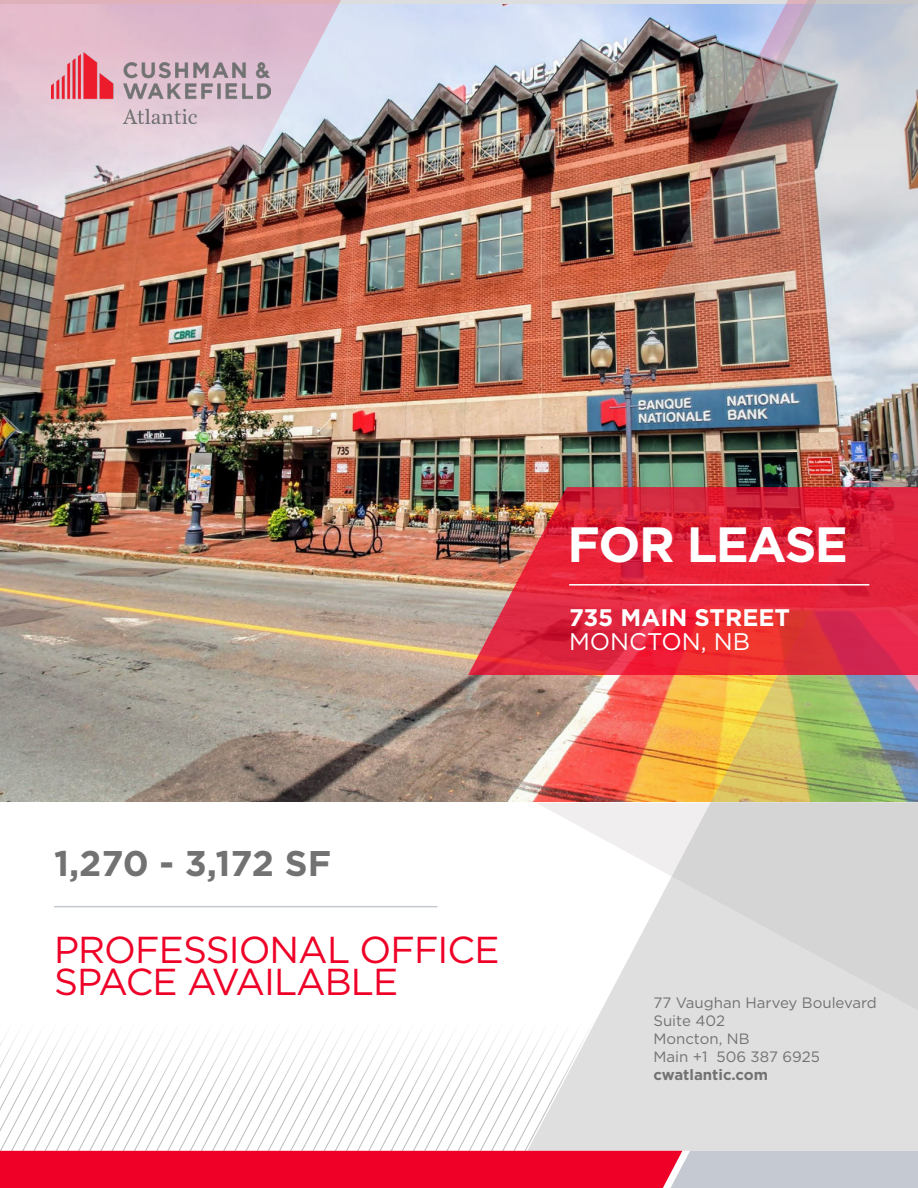
<style>
.page{position:relative;width:918px;height:1188px;background:#fff}
.page>*{position:absolute;margin:0;border:0;box-sizing:border-box;transform-origin:0 0}
.t1{font:700 49.5px "Gotham";letter-spacing:-.03em;color:#fff}
.cwHEADING_LEVEL2{font:37.5px/32.1px "Gotham";letter-spacing:-.025em;color:#ef0027}
.t2{font:700 35.7px "Gotham";letter-spacing:-.005em;color:#717271}
.t3{font:700 24px "Gotham";color:#fff}
.t4{font:24px "Gotham";color:#fff}
.t5{font:15px/18px "Gotham";color:#717271}
.t6{font:700 15px "Gotham";color:#717271}
</style>
<div class="page">
<svg style="left:0;top:1033px;width:527px;height:118px"></svg>
<img style="left:0;top:4px;width:386px;height:798px">
<svg style="left:527px;top:802px;width:391px;height:349px;background:#e3e2e3"></svg>
<svg style="left:536px;top:803px;width:382px;height:213px"></svg>
<img style="left:0;top:0;width:348px;height:270px">
<img style="left:386px;top:0;width:532px;height:802px">
<svg style="left:0;top:1151px;width:918px;height:37px;background:#e43654"></svg>
<img style="left:468px;top:487px;width:450px;height:188px">
<hr style="left:569px;top:584px;width:300px;height:2px;background:#fff">
<hr style="left:54px;top:906px;width:383px;height:1px;background:#c5c9d1">
<img style="left:51px;top:52px;width:219px;height:71px">
<p class="t1" style="left:568px;top:512px;width:282px">FOR LEASE</p>
<p class="t3" style="left:569px;top:602px;width:223px">735 MAIN STREET</p>
<p class="t4" style="left:569px;top:626px;width:183px">MONCTON, NB</p>
<p class="t2" style="left:54px;top:840px;width:279px">1,270 - 3,172 SF</p>
<p class="cwHEADING_LEVEL2" style="left:54px;top:933px;width:447px">PROFESSIONAL OFFICE<br>SPACE AVAILABLE</p>
<p class="t5" style="left:653px;top:994px;width:225px">77 Vaughan Harvey Boulevard</p>
<p class="t5" style="left:653px;top:1012px;width:73px">Suite 402</p>
<p class="t5" style="left:653px;top:1030px;width:168px">Moncton, NB<br>Main +1 506 387 6925</p>
<p class="t6" style="left:653px;top:1065px;width:116px">cwatlantic.com</p>
</div>
